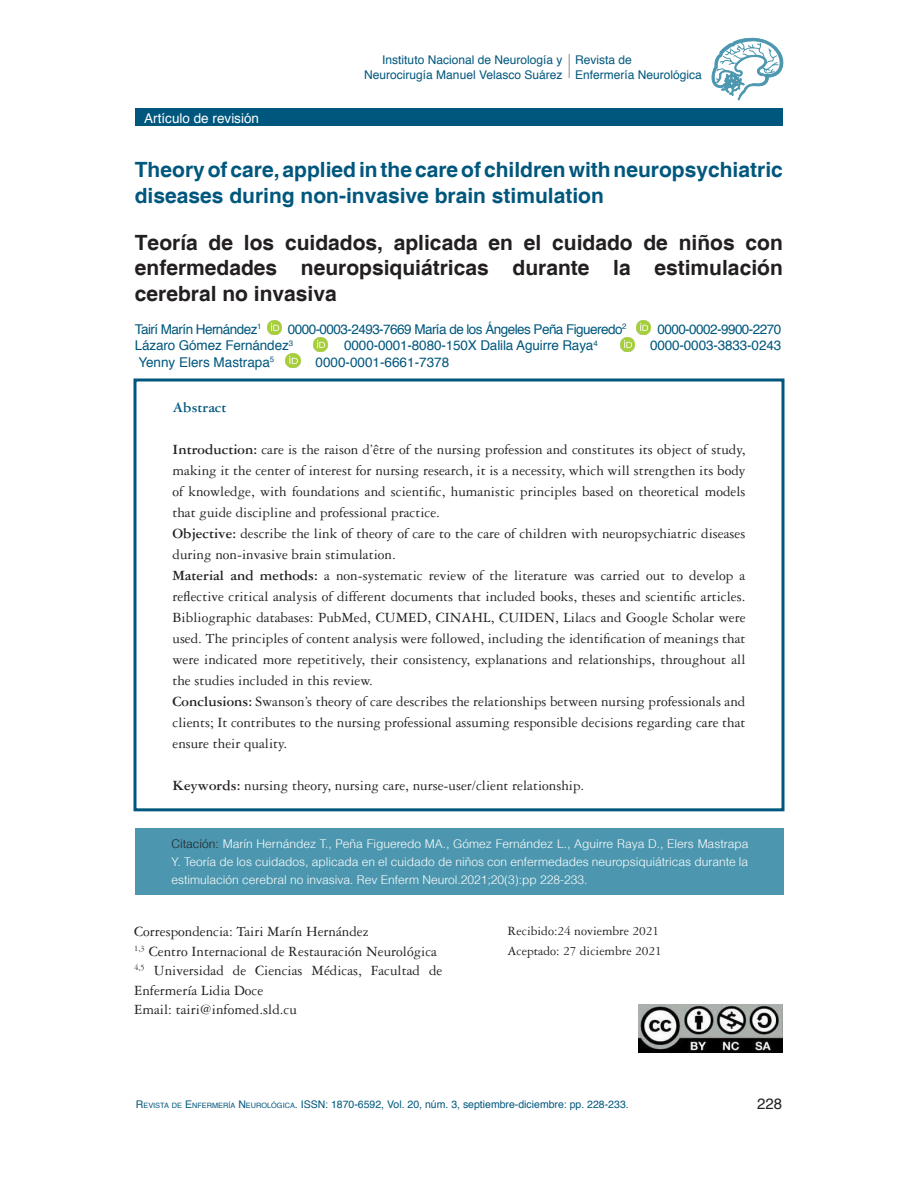
<style>
.page{position:relative;width:918px;height:1188px;background:#fff}
.page>*{position:absolute;margin:0;border:0;box-sizing:border-box;transform-origin:0 0}
.TITULO_NEGRO{font:700 21px/25.5px "Helvetica";color:#231f20;text-align:justify}
.TITULO_AZUL{font:700 21px/25.5px "Helvetica";color:#00577d}
.ABSTRACT{font:15px/21px "Garamond 3 LT Std";color:#231f20;text-align:justify}
.INSTITUCCIÓN{font:15px/19.5px "Garamond 3 LT Std";color:#231f20}
.ABSTRACT-2{font:700 15px "Garamond 3 LT Std";color:#00577d}
.t1{font:15px "Helvetica";color:#231f20}
.AUTORES{font:13.5px "Helvetica";letter-spacing:-.01em;color:#00577d}
.AUTORES-2{font:13.5px "Helvetica";letter-spacing:-.04em;color:#00577d}
.INSTITUCCIÓN-2{font:13.5px "Garamond 3 LT Std";color:#231f20}
.t2{font:13.5px "Helvetica";color:#fff}
.citación{font:300 12px/18px "Helvetica";color:#fff;text-align:justify}
.t3{font:12px/15px "Helvetica";color:#00577d;text-align:right}
.t4{font:10.5px "Helvetica";color:#00577d}
.s1{font-weight:700}
.s2{color:#231f20}
.s3{font-style:inherit}
.s4{font-size:7.35px}
</style>
<div class="page">
<div style="left:135px;top:108px;width:648px;height:18px;background:#00577d"></div>
<svg style="left:711px;top:37px;width:73px;height:63px"></svg>
<hr style="left:568px;top:54px;width:2px;height:24px;background:#808285">
<div style="left:136px;top:828px;width:648px;height:67px;background:#4c97af"></div>
<div style="left:134px;top:378px;width:650px;height:433px;border:3px solid #00577d"></div>
<img style="left:268px;top:320px;width:14px;height:14px">
<img style="left:638px;top:1005px;width:144px;height:48px">
<img style="left:636px;top:320px;width:15px;height:14px">
<img style="left:314px;top:337px;width:14px;height:15px">
<img style="left:621px;top:337px;width:14px;height:15px">
<img style="left:286px;top:353px;width:14px;height:15px">
<p class="t2" style="left:144px;top:107px;width:116px">Artículo de revisión</p>
<p class="t3" style="left:364px;top:53px;width:200px">Instituto Nacional de Neurología y<br>Neurocirugía Manuel Velasco Suárez</p>
<p class="t3" style="left:575px;top:53px;width:128px;text-align:left">Revista de<br>Enfermería Neurológica</p>
<p class="TITULO_AZUL" style="left:135px;top:158px;width:650px">Theory of care, applied in the care of children with neuropsychiatric diseases during non-invasive brain stimulation</p>
<p class="TITULO_NEGRO" style="left:135px;top:231px;width:650px">Teoría de los cuidados, aplicada en el cuidado de niños con enfermedades neuropsiquiátricas durante la estimulación cerebral no invasiva</p>
<p class="AUTORES-2" style="left:135px;top:319px;width:128px">Tairí Marín Hernández<sup>1</sup></p>
<p class="AUTORES-2" style="left:288px;top:319px;width:340px">0000-0003-2493-7669 María de los Ángeles Peña Figueredo<sup>2</sup></p>
<p class="AUTORES-2" style="left:657px;top:319px;width:125px">0000-0002-9900-2270</p>
<p class="AUTORES" style="left:135px;top:335px;width:160px">Lázaro Gómez Fernández<sup>3</sup></p>
<p class="AUTORES" style="left:344px;top:335px;width:255px">0000-0001-8080-150X Dalila Aguirre Raya<sup>4</sup></p>
<p class="AUTORES" style="left:650px;top:335px;width:133px">0000-0003-3833-0243</p>
<p class="AUTORES" style="left:138px;top:352px;width:137px">Yenny Elers Mastrapa<sup>5</sup></p>
<p class="AUTORES" style="left:316px;top:352px;width:135px">0000-0001-6661-7378</p>
<p class="ABSTRACT-2" style="left:172px;top:399px;width:56px">Abstract</p>
<p class="ABSTRACT" style="left:172px;top:439px;width:575px"><span class="s1">Introduction:</span> care is the raison d’être of the nursing profession and constitutes its object of study, making it the center of interest for nursing research, it is a necessity, which will strengthen its body of knowledge, with foundations and scientific, humanistic principles based on theoretical models that guide discipline and professional practice.</p>
<p class="ABSTRACT" style="left:172px;top:523px;width:574px"><span class="s1">Objective:</span> describe the link of theory of care to the care of children with neuropsychiatric diseases during non-invasive brain stimulation.</p>
<p class="ABSTRACT" style="left:172px;top:565px;width:575px"><span class="s1">Material and methods:</span> a non-systematic review of the literature was carried out to develop a reflective critical analysis of different documents that included books, theses and scientific articles.<br>Bibliographic databases: PubMed, CUMED, CINAHL, CUIDEN, Lilacs and Google Scholar were used. The principles of content analysis were followed, including the identification of meanings that were indicated more repetitively, their consistency, explanations and relationships, throughout all the studies included in this review.</p>
<p class="ABSTRACT" style="left:172px;top:691px;width:575px"><span class="s1">Conclusions:</span> Swanson’s theory of care describes the relationships between nursing professionals and clients; It contributes to the nursing professional assuming responsible decisions regarding care that ensure their quality.</p>
<p class="ABSTRACT" style="left:172px;top:775px;width:413px"><span class="s1">Keywords:</span> nursing theory, nursing care, nurse-user/client relationship.</p>
<p class="citación" style="left:172px;top:835px;width:578px"><span class="s2">Citación:</span> Marín Hernández T., Peña Figueredo MA., Gómez Fernández L., Aguirre Raya D., Elers Mastrapa Y. Teoría de los cuidados, aplicada en el cuidado de niños con enfermedades neuropsiquiátricas durante la estimulación cerebral no invasiva. Rev Enferm Neurol.2021;20(3):pp 228-233.</p>
<p class="INSTITUCCIÓN" style="left:134px;top:922px;width:236px">Correspondencia: Tairi Marín Hernández</p>
<p class="INSTITUCCIÓN" style="left:134px;top:942px;width:304px"><sup>1,3</sup> Centro Internacional de Restauración Neurológica</p>
<p class="INSTITUCCIÓN" style="left:134px;top:961px;width:310px"><sup>4,5</sup> Universidad de Ciencias Médicas, Facultad de<br>Enfermería Lidia Doce</p>
<p class="INSTITUCCIÓN" style="left:134px;top:1000px;width:164px">Email: tairi@infomed.sld.cu</p>
<p class="INSTITUCCIÓN-2" style="left:508px;top:924px;width:153px">Recibido:24 noviembre 2021</p>
<p class="INSTITUCCIÓN-2" style="left:508px;top:943px;width:156px">Aceptado: 27 diciembre 2021</p>
<p class="t4" style="left:136px;top:1096px;width:494px"><span class="s3">R</span><span class="s4">EVISTA DE</span> <span class="s3">E</span> <span class="s4">NFERMERÍA</span> <span class="s3">N</span> <span class="s4">EUROLÓGICA</span>. ISSN: 1870-6592, Vol. 20, núm. 3, septiembre-diciembre: pp. 228-233.</p>
<p class="t1" style="left:757px;top:1092px;width:27px">228</p>
</div>
